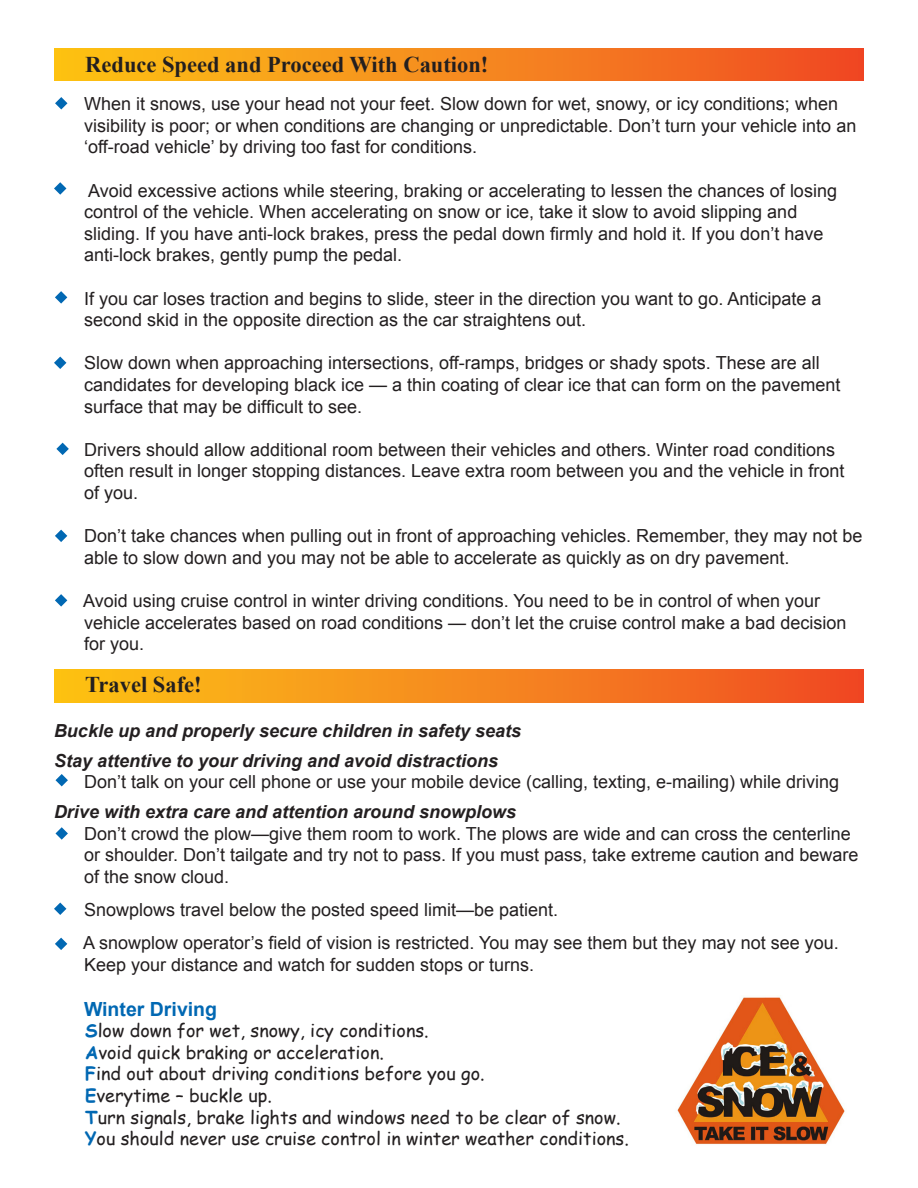
<style>
.page{position:relative;width:918px;height:1188px;background:#fff}
.page>*{position:absolute;margin:0;border:0;box-sizing:border-box;transform-origin:0 0}
.t1{font:700 22.5px "Times New Roman";color:#231f20}
.t2{font:700 19.5px "Arial";color:#0168b3}
.t3{font:18px "Arial";color:#231f20}
.t4{font:18px "Comic Sans MS";color:#231f20}
.t5{font:italic 700 18px "Arial";color:#231f20}
.s1{font-weight:700;color:#0168b3}
</style>
<div class="page">
<div style="left:54px;top:48px;width:810px;height:33px;background:linear-gradient(to right,#fdc615,#ef4b25)"></div>
<div style="left:54px;top:670px;width:810px;height:33px;background:linear-gradient(to right,#fdc615,#ef4b25)"></div>
<svg style="left:55px;top:97px;width:13px;height:12px"></svg>
<svg style="left:54px;top:182px;width:12px;height:13px"></svg>
<svg style="left:55px;top:291px;width:12px;height:13px"></svg>
<svg style="left:56px;top:443px;width:13px;height:12px"></svg>
<svg style="left:55px;top:530px;width:12px;height:12px"></svg>
<svg style="left:55px;top:594px;width:12px;height:13px"></svg>
<svg style="left:56px;top:774px;width:12px;height:12px"></svg>
<svg style="left:56px;top:827px;width:12px;height:13px"></svg>
<svg style="left:54px;top:903px;width:12px;height:12px"></svg>
<img style="left:677px;top:995px;width:168px;height:150px">
<svg style="left:54px;top:357px;width:12px;height:12px"></svg>
<svg style="left:55px;top:938px;width:12px;height:12px"></svg>
<p class="t1" style="left:85px;top:49px;width:405px">Reduce Speed and Proceed With Caution!</p>
<p class="t3" style="left:84px;top:92px;width:756px">When it snows, use your head not your feet. Slow down for wet, snowy, or icy conditions; when</p>
<p class="t3" style="left:84px;top:114px;width:774px">visibility is poor; or when conditions are changing or unpredictable. Don’t turn your vehicle into an</p>
<p class="t3" style="left:84px;top:135px;width:395px">‘off-road vehicle’ by driving too fast for conditions.</p>
<p class="t3" style="left:88px;top:178px;width:750px">Avoid excessive actions while steering, braking or accelerating to lessen the chances of losing</p>
<p class="t3" style="left:84px;top:200px;width:715px">control of the vehicle. When accelerating on snow or ice, take it slow to avoid slipping and</p>
<p class="t3" style="left:84px;top:222px;width:741px">sliding. If you have anti-lock brakes, press the pedal down firmly and hold it. If you don’t have</p>
<p class="t3" style="left:84px;top:243px;width:320px">anti-lock brakes, gently pump the pedal.</p>
<p class="t3" style="left:84px;top:286px;width:739px">If you car loses traction and begins to slide, steer in the direction you want to go. Anticipate a</p>
<p class="t3" style="left:84px;top:308px;width:504px">second skid in the opposite direction as the car straightens out.</p>
<p class="t3" style="left:84px;top:351px;width:737px">Slow down when approaching intersections, off-ramps, bridges or shady spots. These are all</p>
<p class="t3" style="left:84px;top:373px;width:758px">candidates for developing black ice — a thin coating of clear ice that can form on the pavement</p>
<p class="t3" style="left:84px;top:394px;width:280px">surface that may be difficult to see.</p>
<p class="t3" style="left:84px;top:438px;width:753px">Drivers should allow additional room between their vehicles and others. Winter road conditions</p>
<p class="t3" style="left:84px;top:459px;width:762px">often result in longer stopping distances. Leave extra room between you and the vehicle in front</p>
<p class="t3" style="left:84px;top:481px;width:56px">of you.</p>
<p class="t3" style="left:84px;top:524px;width:780px">Don’t take chances when pulling out in front of approaching vehicles. Remember, they may not be</p>
<p class="t3" style="left:84px;top:546px;width:707px">able to slow down and you may not be able to accelerate as quickly as on dry pavement.</p>
<p class="t3" style="left:83px;top:589px;width:739px">Avoid using cruise control in winter driving conditions. You need to be in control of when your</p>
<p class="t3" style="left:84px;top:610px;width:764px">vehicle accelerates based on road conditions — don’t let the cruise control make a bad decision</p>
<p class="t3" style="left:84px;top:632px;width:62px">for you.</p>
<p class="t1" style="left:85px;top:669px;width:118px">Travel Safe!</p>
<p class="t5" style="left:54px;top:719px;width:469px">Buckle up and properly secure children in safety seats</p>
<p class="t5" style="left:54px;top:749px;width:446px">Stay attentive to your driving and avoid distractions</p>
<p class="t3" style="left:84px;top:770px;width:757px">Don’t talk on your cell phone or use your mobile device (calling, texting, e-mailing) while driving</p>
<p class="t5" style="left:54px;top:800px;width:464px">Drive with extra care and attention around snowplows</p>
<p class="t3" style="left:84px;top:822px;width:768px">Don’t crowd the plow—give them room to work. The plows are wide and can cross the centerline</p>
<p class="t3" style="left:84px;top:843px;width:776px">or shoulder. Don’t tailgate and try not to pass. If you must pass, take extreme caution and beware</p>
<p class="t3" style="left:84px;top:865px;width:147px">of the snow cloud.</p>
<p class="t3" style="left:84px;top:898px;width:476px">Snowplows travel below the posted speed limit—be patient.</p>
<p class="t3" style="left:83px;top:931px;width:757px">A snowplow operator’s field of vision is restricted. You may see them but they may not see you.</p>
<p class="t3" style="left:84px;top:952px;width:452px">Keep your distance and watch for sudden stops or turns.</p>
<p class="t2" style="left:84px;top:996px;width:135px">Winter Driving</p>
<p class="t4" style="left:85px;top:1017px;width:345px"><span class="s1">S</span>low down for wet, snowy, icy conditions.</p>
<p class="t4" style="left:85px;top:1039px;width:300px"><span class="s1">A</span>void quick braking or acceleration.</p>
<p class="t4" style="left:85px;top:1060px;width:401px"><span class="s1">F</span>ind out about driving conditions before you go.</p>
<p class="t4" style="left:85px;top:1082px;width:188px"><span class="s1">E</span>verytime – buckle up.</p>
<p class="t4" style="left:85px;top:1104px;width:537px"><span class="s1">T</span>urn signals, brake lights and windows need to be clear of snow.</p>
<p class="t4" style="left:85px;top:1125px;width:545px"><span class="s1">Y</span>ou should never use cruise control in winter weather conditions.</p>
</div>
